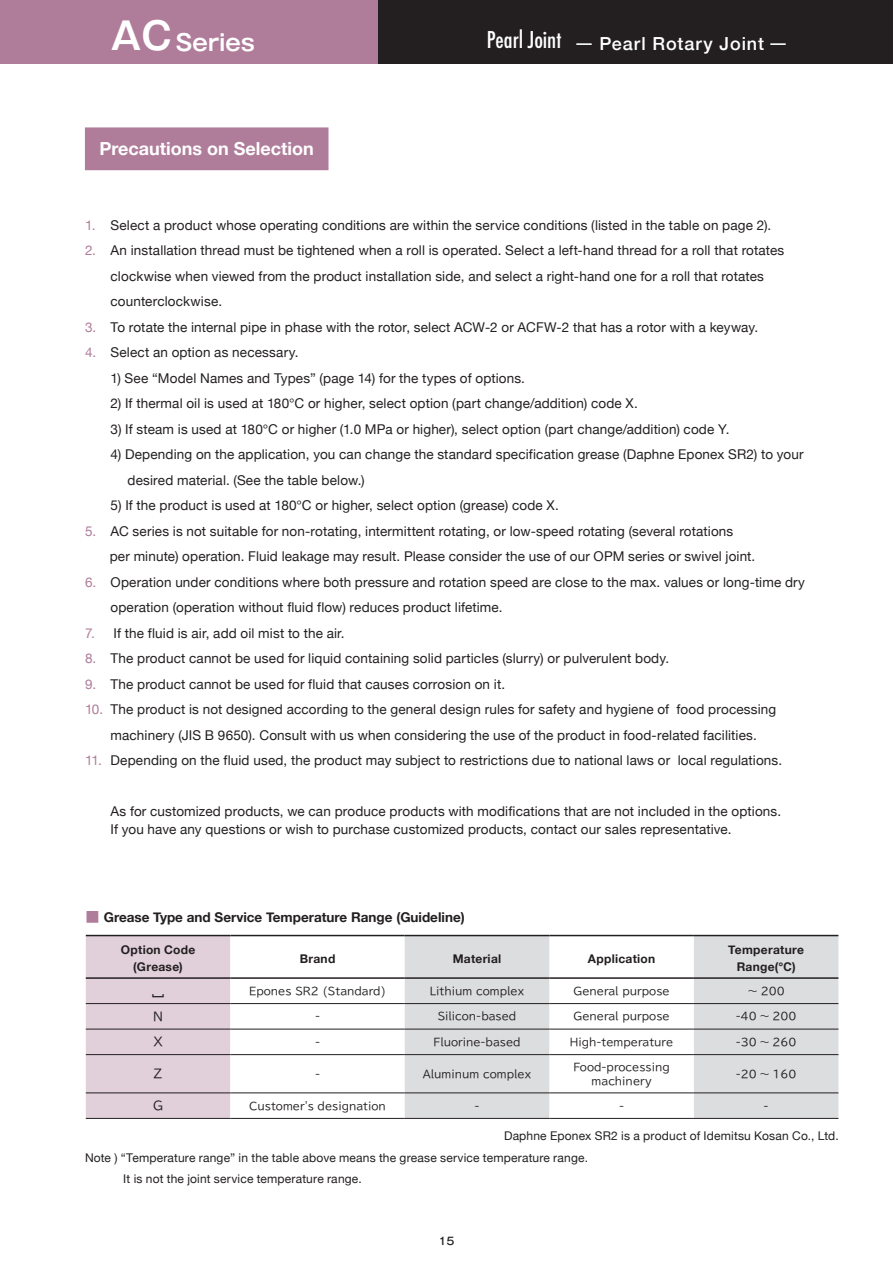
<style>
.page{position:relative;width:893px;height:1263px;background:#fff}
.page>*{position:absolute;margin:0;border:0;box-sizing:border-box;transform-origin:0 0}
.t1{font:700 22.5px "P Gothic MB101 Pr 6 N De";letter-spacing:-.005em;color:#fff}
.t2{font:500 18px "Helvetica Neue";letter-spacing:.05em;color:#fff}
.t3{font:700 18px "Helvetica Neue";color:#fff}
.t4{font:13.5px/25.5px "Helvetica Neue";letter-spacing:.01em;color:#231f20}
.t5{font:700 13.5px "Helvetica Neue";color:#231f20}
.t6{font:12px/21px "Helvetica Neue";letter-spacing:.015em;color:#231f20}
.t7{font:700 12px/16.5px "Helvetica Neue";letter-spacing:.025em;color:#231f20}
.t8{font:12px "TBUD Go Std";color:#231f20}
.t9{font:700 12px "P Gothic MB101 Pr 6 N De";color:#231f20}
.t10{font:10.5px/13.5px "TBUD Go Std";color:#231f20;text-align:center}
.t11{font:500 10.5px "P Gothic MB101 Pr 6 N";color:#231f20}
.s1{font-size:37.5px}
.s2{font-family:"Futura";font-stretch:condensed;font-size:22.5px}
.s3{font-family:"P Gothic MB101 Pr 6 N";font-weight:400}
.s4{color:#af7c9a}
.s5{font-family:"Koz Min Pr 6 N"}
.s6{font-family:"P Gothic MB101 Pr 6 N";font-weight:500;color:#af7c9a}
.s7{font-family:"TBUD Go Std";font-stretch:expanded}
</style>
<div class="page">
<div style="left:0;top:0;width:378px;height:64px;background:#af7c9a"></div>
<div style="left:378px;top:0;width:515px;height:64px;background:#231f20"></div>
<div style="left:86px;top:936px;width:144px;height:182px;background:#e1d0da"></div>
<svg style="left:230px;top:936px;width:175px;height:182px"></svg>
<svg style="left:405px;top:936px;width:433px;height:182px;fill:#dcdddf"></svg>
<hr style="left:230px;top:1003px;width:175px;height:1px;background:#231f20">
<hr style="left:405px;top:1003px;width:144px;height:1px;background:#231f20">
<hr style="left:86px;top:1003px;width:144px;height:1px;background:#231f20">
<hr style="left:549px;top:1003px;width:145px;height:1px;background:#231f20">
<hr style="left:694px;top:1003px;width:144px;height:1px;background:#231f20">
<hr style="left:230px;top:1029px;width:175px;height:1px;background:#231f20">
<hr style="left:405px;top:1029px;width:144px;height:1px;background:#231f20">
<hr style="left:86px;top:1029px;width:144px;height:1px;background:#231f20">
<hr style="left:549px;top:1029px;width:145px;height:1px;background:#231f20">
<hr style="left:694px;top:1029px;width:144px;height:1px;background:#231f20">
<hr style="left:230px;top:1054px;width:175px;height:1px;background:#231f20">
<hr style="left:405px;top:1054px;width:144px;height:1px;background:#231f20">
<hr style="left:86px;top:1054px;width:144px;height:1px;background:#231f20">
<hr style="left:549px;top:1054px;width:145px;height:1px;background:#231f20">
<hr style="left:694px;top:1054px;width:144px;height:1px;background:#231f20">
<hr style="left:86px;top:1092px;width:144px;height:1px;background:#231f20">
<hr style="left:230px;top:1092px;width:175px;height:1px;background:#231f20">
<hr style="left:405px;top:1092px;width:144px;height:1px;background:#231f20">
<hr style="left:549px;top:1092px;width:145px;height:1px;background:#231f20">
<hr style="left:694px;top:1092px;width:144px;height:1px;background:#231f20">
<hr style="left:86px;top:1118px;width:144px;height:1px;background:#231f20">
<hr style="left:230px;top:1118px;width:175px;height:1px;background:#231f20">
<hr style="left:405px;top:1118px;width:144px;height:1px;background:#231f20">
<hr style="left:549px;top:1118px;width:145px;height:1px;background:#231f20">
<hr style="left:694px;top:1118px;width:144px;height:1px;background:#231f20">
<hr style="left:86px;top:977px;width:144px;height:2px;background:#231f20">
<hr style="left:230px;top:977px;width:175px;height:2px;background:#231f20">
<hr style="left:405px;top:977px;width:144px;height:2px;background:#231f20">
<hr style="left:549px;top:977px;width:145px;height:2px;background:#231f20">
<hr style="left:694px;top:977px;width:144px;height:2px;background:#231f20">
<hr style="left:86px;top:935px;width:144px;height:1px;background:#231f20">
<hr style="left:230px;top:935px;width:175px;height:1px;background:#231f20">
<hr style="left:405px;top:935px;width:144px;height:1px;background:#231f20">
<hr style="left:549px;top:935px;width:145px;height:1px;background:#231f20">
<hr style="left:694px;top:935px;width:144px;height:1px;background:#231f20">
<div style="left:85px;top:128px;width:243px;height:42px;background:#af7c9a"></div>
<h1 class="t1" style="left:111px;top:30px;width:146px"><span class="s1">AC</span> Series</h1>
<h2 class="t2" style="left:487px;top:29px;width:302px"><span class="s2">Pearl Joint</span> <span class="s3">ー</span> Pearl Rotary Joint <span class="s3">ー</span></h2>
<h2 class="t3" style="left:100px;top:135px;width:216px">Precautions on Selection</h2>
<p class="t4" style="left:85px;top:213px;width:688px"><span class="s4">1.</span> Select a product whose operating conditions are within the service conditions (listed in the table on page 2).</p>
<p class="t4" style="left:111px;top:238px;width:675px;text-indent:-26px"><span class="s4">2.</span> An installation thread must be tightened when a roll is operated. Select a left-hand thread for a roll that rotates clockwise when viewed from the product installation side, and select a right-hand one for a roll that rotates counterclockwise.</p>
<p class="t4" style="left:85px;top:315px;width:675px"><span class="s4">3.</span> To rotate the internal pipe in phase with the rotor, select ACW-2 or ACFW-2 that has a rotor with a keyway.</p>
<p class="t4" style="left:85px;top:340px;width:215px"><span class="s4">4.</span> Select an option as necessary.</p>
<p class="t4" style="left:111px;top:366px;width:416px">1) See “Model Names and Types” (page 14) for the types of options.</p>
<p class="t4" style="left:111px;top:391px;width:529px">2) If thermal oil is used at 180℃ or higher, select option (part change/addition) code X.</p>
<p class="t4" style="left:111px;top:417px;width:620px">3) If steam is used at 180℃ or higher (1.0 MPa or higher), select option (part change/addition) code Y.</p>
<p class="t4" style="left:128px;top:442px;width:678px;text-indent:-17px">4) Depending on the application, you can change the standard specification grease (Daphne Eponex SR2) to your desired material. (See the table below.)</p>
<p class="t4" style="left:111px;top:493px;width:450px">5) If the product is used at 180℃ or higher, select option (grease) code X.</p>
<p class="t4" style="left:85px;top:519px;width:672px"><span class="s4">5.</span> AC series is not suitable for non-rotating, intermittent rotating, or low-speed rotating (several rotations<br><span class="s5">　</span> per minute) operation. Fluid leakage may result. Please consider the use of our OPM series or swivel joint.</p>
<p class="t4" style="left:111px;top:570px;width:696px;text-indent:-26px"><span class="s4">6.</span> Operation under conditions where both pressure and rotation speed are close to the max. values or long-time dry operation (operation without fluid flow) reduces product lifetime.</p>
<p class="t4" style="left:85px;top:621px;width:261px"><span class="s4">7.</span> If the fluid is air, add oil mist to the air.</p>
<p class="t4" style="left:85px;top:646px;width:586px"><span class="s4">8.</span> The product cannot be used for liquid containing solid particles (slurry) or pulverulent body.</p>
<p class="t4" style="left:85px;top:672px;width:422px"><span class="s4">9.</span> The product cannot be used for fluid that causes corrosion on it.</p>
<p class="t4" style="left:85px;top:697px;width:693px;text-align:center"><span class="s4">10.</span> The product is not designed according to the general design rules for safety and hygiene of food processing machinery (JIS B 9650). Consult with us when considering the use of the product in food-related facilities.</p>
<p class="t4" style="left:85px;top:748px;width:699px"><span class="s4">11.</span> Depending on the fluid used, the product may subject to restrictions due to national laws or local regulations.</p>
<p class="t4" style="left:111px;top:803px;width:672px;line-height:18px">As for customized products, we can produce products with modifications that are not included in the options.<br>If you have any questions or wish to purchase customized products, contact our sales representative.</p>
<p class="t5" style="left:86px;top:906px;width:380px"><span class="s6">■</span> Grease Type and Service Temperature Range (Guideline)</p>
<p class="t7" style="left:133px;top:942px;width:87px;text-indent:-12px">Option Code<span class="s7">　　</span>(Grease)</p>
<p class="t7" style="left:300px;top:950px;width:37px">Brand</p>
<p class="t7" style="left:453px;top:950px;width:50px">Material</p>
<p class="t7" style="left:588px;top:950px;width:69px">Application</p>
<p class="t7" style="left:728px;top:942px;width:77px;text-align:center">Temperature<br>Range(℃)</p>
<p class="t9" style="left:152px;top:993px;width:13px">﹈</p>
<p class="t10" style="left:249px;top:984px;width:138px">Epones SR2 (Standard)</p>
<p class="t10" style="left:430px;top:984px;width:96px">Lithium complex</p>
<p class="t10" style="left:573px;top:984px;width:98px">General purpose</p>
<p class="t10" style="left:748px;top:984px;width:39px">～ 200</p>
<p class="t8" style="left:153px;top:1006px;width:11px">N</p>
<p class="t10" style="left:315px;top:1009px;width:7px">-</p>
<p class="t10" style="left:438px;top:1009px;width:80px">Silicon-based</p>
<p class="t10" style="left:573px;top:1009px;width:98px">General purpose</p>
<p class="t10" style="left:736px;top:1009px;width:62px">-40 ～ 200</p>
<p class="t8" style="left:153px;top:1032px;width:11px">X</p>
<p class="t10" style="left:315px;top:1035px;width:7px">-</p>
<p class="t10" style="left:433px;top:1035px;width:89px">Fluorine-based</p>
<p class="t10" style="left:570px;top:1035px;width:105px">High-temperature</p>
<p class="t10" style="left:736px;top:1035px;width:62px">-30 ～ 260</p>
<p class="t8" style="left:154px;top:1064px;width:10px">Z</p>
<p class="t10" style="left:315px;top:1067px;width:7px">-</p>
<p class="t10" style="left:423px;top:1067px;width:110px">Aluminum complex</p>
<p class="t10" style="left:573px;top:1060px;width:98px">Food-processing machinery</p>
<p class="t10" style="left:736px;top:1067px;width:62px">-20 ～ 160</p>
<p class="t8" style="left:153px;top:1096px;width:12px">G</p>
<p class="t10" style="left:249px;top:1099px;width:138px">Customer's designation</p>
<p class="t10" style="left:474px;top:1099px;width:7px">-</p>
<p class="t10" style="left:619px;top:1099px;width:7px">-</p>
<p class="t10" style="left:764px;top:1099px;width:7px">-</p>
<p class="t6" style="left:504px;top:1125px;width:336px">Daphne Eponex SR2 is a product of Idemitsu Kosan Co., Ltd.</p>
<p class="t6" style="left:123px;top:1148px;width:466px;text-indent:-38px">Note ) “Temperature range” in the table above means the grease service temperature range.<br>It is not the joint service temperature range.</p>
<p class="t11" style="left:438px;top:1235px;width:17px">15</p>
</div>
